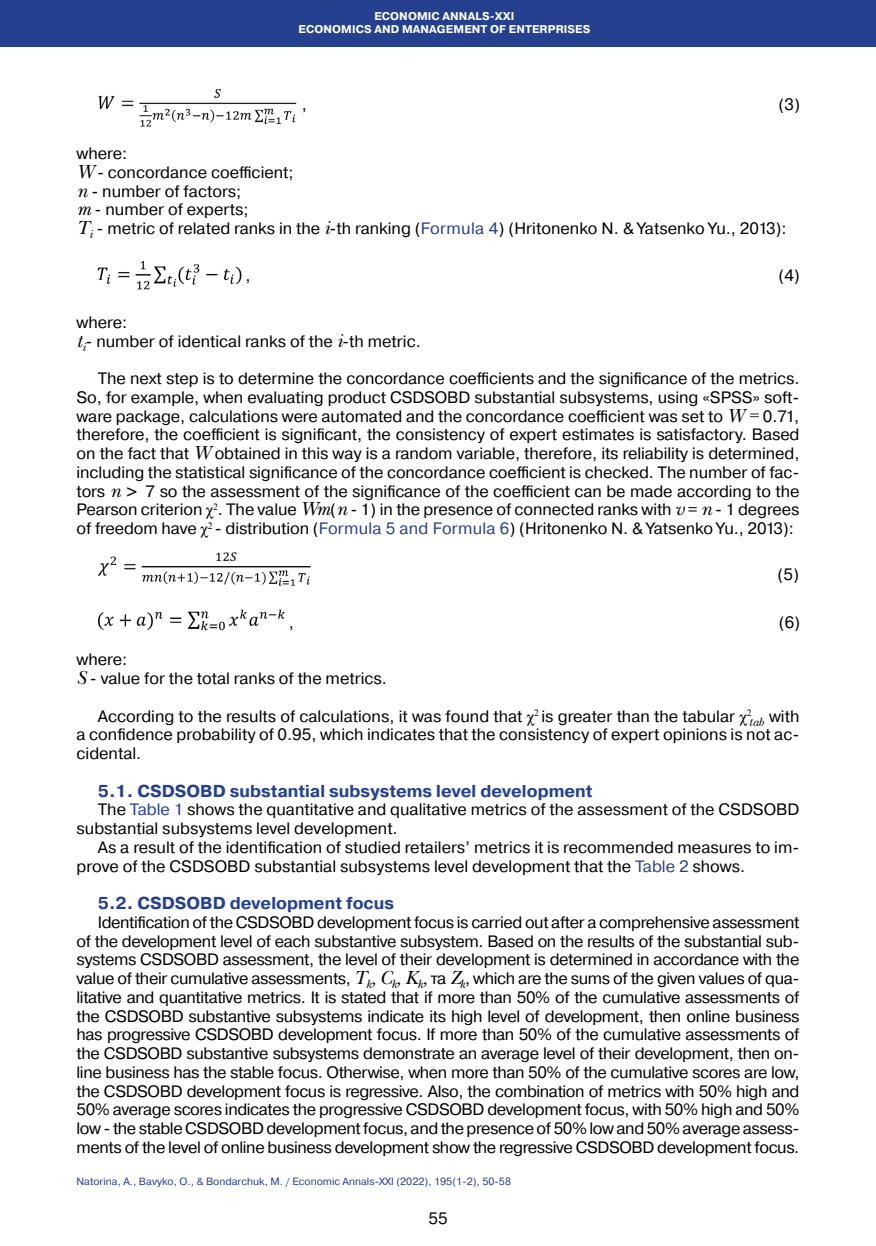
<style>
.page{position:relative;width:876px;height:1246px;background:#fff}
.page>*{position:absolute;margin:0;border:0;box-sizing:border-box;transform-origin:0 0}
.Заголовок_текст_2019{font:700 17.25px "Pragmatica";color:#25408f}
.Абзац_2019{font:16.5px/18.8px "Pragmatica";letter-spacing:-.025em;color:#000;text-align:justify}
.Абзац_2019-2{font:16.5px/18.8px "Pragmatica";color:#000}
.Список_2019{font:16.5px "Pragmatica";color:#000}
.Абзац_2019-3{font:italic 12.3px "New Baskerville C";color:#000}
.Посада_2016{font:700 11.25px "Pragmatica";letter-spacing:.01em;color:#fff}
.Нижний_колонтитул_20{font:10.5px "Pragmatica";color:#25408f}
.s1{font-family:"New Baskerville C";font-style:italic;font-size:19.5px}
.s2{color:#25408f}
.s3{font-family:"Verdana"}
.s4{font-family:"Times New Roman"}
</style>
<div class="page">
<div style="left:0;top:0;width:876px;height:47px;background:#25408f"></div>
<img style="left:98px;top:90px;width:199px;height:37px">
<img style="left:98px;top:260px;width:144px;height:30px">
<img style="left:98px;top:552px;width:213px;height:34px">
<img style="left:98px;top:609px;width:187px;height:22px">
<p class="Посада_2016" style="left:374px;top:9px;width:142px">ECONOMIC ANNALS-XXI</p>
<p class="Посада_2016" style="left:298px;top:22px;width:293px">ECONOMICS AND MANAGEMENT OF ENTERPRISES</p>
<p class="Абзац_2019" style="left:302px;top:95px;width:7px">,</p>
<p class="Абзац_2019" style="left:778px;top:95px;width:23px">(3)</p>
<p class="Список_2019" style="left:77px;top:143px;width:52px">where:</p>
<p class="Список_2019" style="left:77px;top:162px;width:219px"><span class="s1">W</span> - concordance coefficient;</p>
<p class="Список_2019" style="left:77px;top:181px;width:166px"><span class="s1">n</span> - number of factors;</p>
<p class="Список_2019" style="left:77px;top:199px;width:174px"><span class="s1">m</span> - number of experts;</p>
<p class="Список_2019" style="left:77px;top:218px;width:712px"><span class="s1">T</span><sub>i</sub> - metric of related ranks in the <span class="s1">i</span>-th ranking (<span class="s2">Formula 4</span>) (Hritonenko N. &amp; Yatsenko Yu., 2013):</p>
<p class="Абзац_2019" style="left:246px;top:267px;width:7px">,</p>
<p class="Абзац_2019" style="left:778px;top:267px;width:23px">(4)</p>
<p class="Список_2019" style="left:77px;top:312px;width:52px">where:</p>
<p class="Список_2019" style="left:77px;top:331px;width:346px"><span class="s1">t</span><sub>i</sub>- number of identical ranks of the <span class="s1">i</span>-th metric.</p>
<p class="Абзац_2019" style="left:77px;top:369px;width:724px;text-indent:21px">The next step is to determine the concordance coefficients and the significance of the metrics.<br>So, for example, when evaluating product CSDSOBD substantial subsystems, using «SPSS» soft&shy;ware package, calculations were automated and the concordance coefficient was set to <span class="s1">W =</span> 0.71, therefore, the coefficient is significant, the consistency of expert estimates is satisfactory. Based on the fact that <span class="s1">W</span> obtained in this way is a random variable, therefore, its reliability is determined, including the statistical significance of the concordance coefficient is checked. The number of fac&shy;tors <span class="s1">n</span> <span class="s3">&gt;</span> 7 so the assessment of the significance of the coefficient can be made according to the Pearson criterion <span class="s4">χ</span><sup>2</sup>. The value <span class="s1">Wm</span>(<span class="s1">n</span> - 1) in the presence of connected ranks with <span class="s1">v</span> = <span class="s1">n</span> - 1 degrees of freedom have <span class="s4">χ</span><sup>2</sup> - distribution (<span class="s2">Formula 5 and Formula 6</span>) (Hritonenko N. &amp; Yatsenko Yu., 2013):</p>
<p class="Абзац_2019" style="left:777px;top:565px;width:23px">(5)</p>
<p class="Абзац_2019" style="left:289px;top:613px;width:7px">,</p>
<p class="Абзац_2019" style="left:779px;top:613px;width:23px">(6)</p>
<p class="Список_2019" style="left:77px;top:649px;width:52px">where:</p>
<p class="Список_2019" style="left:77px;top:668px;width:312px"><span class="s1">S</span> - value for the total ranks of the metrics.</p>
<p class="Абзац_2019-2" style="left:98px;top:707px;width:655px">According to the results of calculations, it was found that <span class="s4">χ</span><sup>2</sup> is greater than the tabular <span class="s4">χ</span><sup>2</sup></p>
<p class="Абзац_2019-3" style="left:749px;top:714px;width:16px">tab</p>
<p class="Абзац_2019" style="left:77px;top:707px;width:724px;text-indent:692px">with a confidence probability of 0.95, which indicates that the consistency of expert opinions is not ac&shy;cidental.</p>
<p class="Заголовок_текст_2019" style="left:98px;top:779px;width:496px">5.1. CSDSOBD substantial subsystems level development</p>
<p class="Абзац_2019-2" style="left:77px;top:801px;width:724px;text-indent:21px">The <span class="s2">Table 1</span> shows the quantitative and qualitative metrics of the assessment of the CSDSOBD substantial subsystems level development.</p>
<p class="Абзац_2019-2" style="left:77px;top:838px;width:724px;text-indent:21px">As a result of the identification of studied retailers’ metrics it is recommended measures to im&shy;prove of the CSDSOBD substantial subsystems level development that the <span class="s2">Table 2</span> shows.</p>
<p class="Заголовок_текст_2019" style="left:98px;top:892px;width:298px">5.2. CSDSOBD development focus</p>
<p class="Абзац_2019" style="left:77px;top:913px;width:724px;text-align:left;text-indent:21px">Identification of the CSDSOBD development focus is carried out after a comprehensive assessment of the development level of each substantive subsystem. Based on the results of the substantial sub&shy;systems CSDSOBD assessment, the level of their development is determined in accordance with the value of their cumulative assessments, <span class="s1">T</span><sub>k</sub><span class="s1">, C</span><sub>k</sub><span class="s1">, K</span><sub>k</sub><span class="s1">,</span> та <span class="s1">Z</span><sub>k</sub>, which are the sums of the given values of qua&shy;litative and quantitative metrics. It is stated that if more than 50% of the cumulative assessments of the CSDSOBD substantive subsystems indicate its high level of development, then online business has progressive CSDSOBD development focus. If more than 50% of the cumulative assessments of the CSDSOBD substantive subsystems demonstrate an average level of their development, then on&shy;line business has the stable focus. Otherwise, when more than 50% of the cumulative scores are low, the CSDSOBD development focus is regressive. Also, the combination of metrics with 50% high and 50% average scores indicates the progressive CSDSOBD development focus, with 50% high and 50% low - the stable CSDSOBD development focus, and the presence of 50% low and 50% average assess&shy;ments of the level of online business development show the regressive CSDSOBD development focus.</p>
<p class="Нижний_колонтитул_20" style="left:77px;top:1174px;width:436px">Natorina, A., Bavyko, O., &amp; Bondarchuk, M. / Economic Annals-XXI (2022), 195(1-2), 50-58</p>
<p class="Абзац_2019" style="left:428px;top:1210px;width:21px">55</p>
</div>
